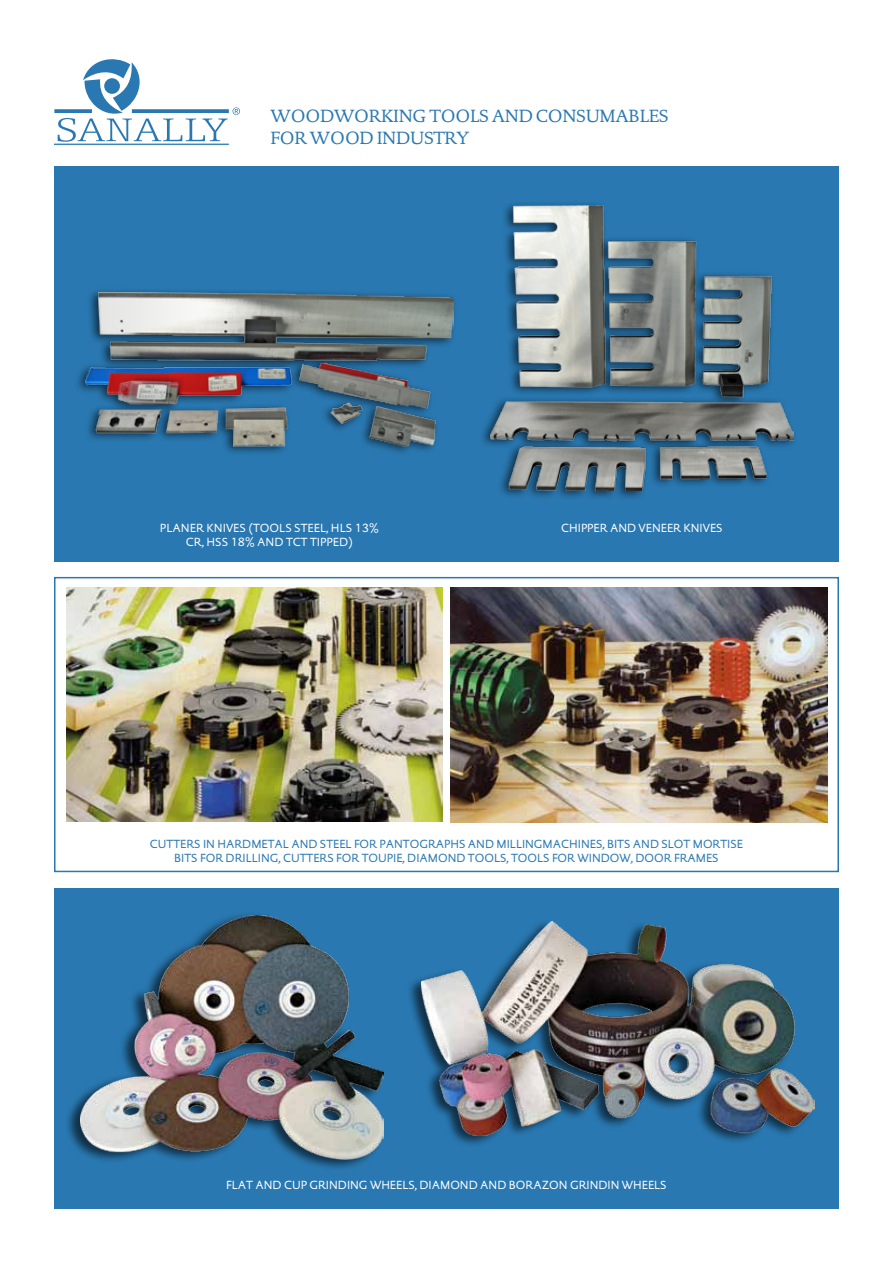
<style>
.page{position:relative;width:893px;height:1263px;background:#fff}
.page>*{position:absolute;margin:0;border:0;box-sizing:border-box;transform-origin:0 0}
.t1{font:18px/21.6px "DTL Documenta ST";letter-spacing:-.025em;color:#2978b1}
.t2{font:12px/14.4px "DTL Documenta Sans T Caps";color:#2978b1;text-align:center}
.t3{font:12px "DTL Documenta Sans T Caps";color:#fff}
.t4{font:12px/14.4px "DTL Documenta Sans T";color:#fff;text-align:center}
</style>
<div class="page">
<div style="left:54px;top:889px;width:785px;height:320px;background:#2978b1"></div>
<div style="left:54px;top:577px;width:785px;height:295px;border:2px solid #2978b1"></div>
<div style="left:54px;top:166px;width:785px;height:395px;background:#2978b1"></div>
<div style="left:73px;top:287px;width:384px;height:169px;background:#000;opacity:.6"></div>
<img style="left:85px;top:293px;width:369px;height:153px">
<div style="left:478px;top:200px;width:319px;height:300px;background:#000;opacity:.6"></div>
<img style="left:490px;top:206px;width:304px;height:284px">
<img style="left:66px;top:588px;width:376px;height:233px">
<img style="left:451px;top:588px;width:376px;height:234px">
<div style="left:64px;top:911px;width:320px;height:260px;background:#000;opacity:.6"></div>
<img style="left:80px;top:915px;width:304px;height:245px">
<div style="left:406px;top:918px;width:408px;height:229px;background:#000;opacity:.6"></div>
<img style="left:421px;top:922px;width:394px;height:213px">
<svg style="left:54px;top:59px;width:186px;height:86px"></svg>
<h1 class="t1" style="left:270px;top:105px;width:400px">WOODWORKING TOOLS AND CONSUMABLES<br>FOR WOOD INDUSTRY</h1>
<p class="t4" style="left:160px;top:520px;width:220px">PLANER KNIVES (TOOLS STEEL, HLS 13%<br>CR, HSS 18% AND TCT TIPPED)</p>
<p class="t3" style="left:561px;top:521px;width:163px">CHIPPER AND VENEER KNIVES</p>
<p class="t2" style="left:150px;top:836px;width:595px">CUTTERS IN HARDMETAL AND STEEL FOR PANTOGRAPHS AND MILLINGMACHINES, BITS AND SLOT MORTISE<br>BITS FOR DRILLING, CUTTERS FOR TOUPIE, DIAMOND TOOLS, TOOLS FOR WINDOW, DOOR FRAMES</p>
<p class="t3" style="left:226px;top:1178px;width:442px">FLAT AND CUP GRINDING WHEELS, DIAMOND AND BORAZON GRINDIN WHEELS</p>
</div>
